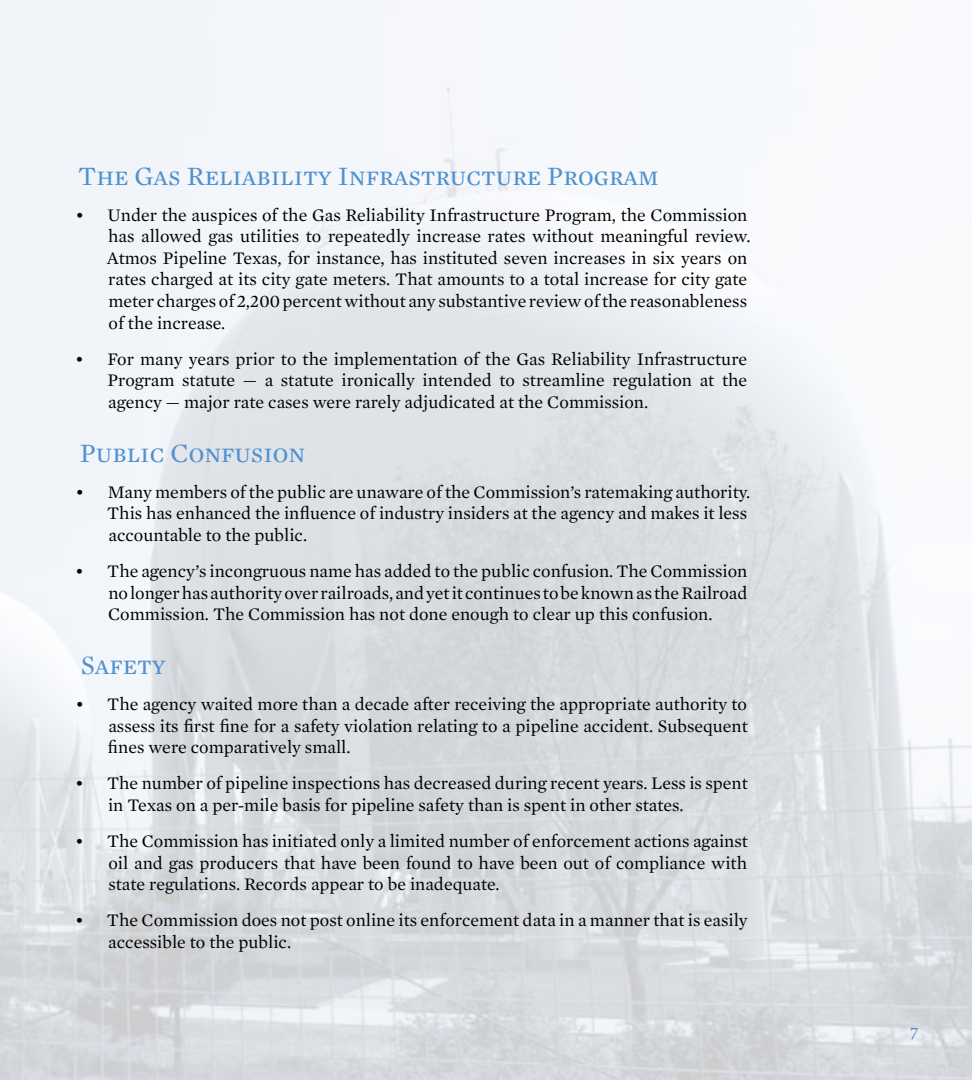
<style>
.page{position:relative;width:972px;height:1080px;background:#fff}
.page>*{position:absolute;margin:0;border:0;box-sizing:border-box;transform-origin:0 0}
.t1{font:27px "Mercury Text G1 Roman SC";color:#5091cd}
.t2{font:18px/21.6px "Mercury Text G1 Roman";color:#000}
.t3{font:18px "Mercury Text G1 Roman SC";color:#5091cd}
</style>
<div class="page">
<h1 class="t1" style="left:78px;top:160px;width:582px">The Gas Reliability Infrastructure Program</h1>
<p class="t2" style="left:107px;top:204px;width:645px;text-indent:-32px">• Under the auspices of the Gas Reliability Infrastructure Program, the Commission has allowed gas utilities to repeatedly increase rates without meaningful review.<br>Atmos Pipeline Texas, for instance, has instituted seven increases in six years on rates charged at its city gate meters. That amounts to a total increase for city gate meter charges of 2,200percentwithout any substantive reviewofthe reasonableness of the increase.</p>
<p class="t2" style="left:107px;top:348px;width:641px;text-align:justify;text-indent:-32px">• For many years prior to the implementation of the Gas Reliability Infrastructure Program statute — a statute ironically intended to streamline regulation at the agency — major rate cases were rarely adjudicated at the Commission.</p>
<h1 class="t1" style="left:80px;top:437px;width:227px">Public Confusion</h1>
<p class="t2" style="left:107px;top:481px;width:645px;text-indent:-32px">• Many members of the public are unaware of the Commission’s ratemaking authority.<br>This has enhanced the influence of industry insiders at the agency and makes it less accountable to the public.</p>
<p class="t2" style="left:108px;top:560px;width:641px;text-align:justify;text-indent:-33px">• The agency’s incongruous name has added to the public confusion. The Commission nolongerhasauthorityover railroads,andyetitcontinues tobeknownas theRailroad Commission. The Commission has not done enough to clear up this confusion.</p>
<h1 class="t1" style="left:81px;top:649px;width:87px">Safety</h1>
<p class="t2" style="left:108px;top:693px;width:642px;text-align:justify;text-indent:-32px">• The agency waited more than a decade after receiving the appropriate authority to assess its first fine for a safety violation relating to a pipeline accident. Subsequent fines were comparatively small.</p>
<p class="t2" style="left:108px;top:773px;width:641px;text-indent:-33px">• The number of pipeline inspections has decreased during recent years. Less is spent in Texas on a per-mile basis for pipeline safety than is spent in other states.</p>
<p class="t2" style="left:108px;top:830px;width:641px;text-align:justify;text-indent:-33px">• The Commission has initiated only a limited number of enforcement actions against oil and gas producers that have been found to have been out of compliance with state regulations. Records appear to be inadequate.</p>
<p class="t2" style="left:108px;top:909px;width:641px;text-indent:-33px">• The Commission does not post online its enforcement data in a manner that is easily accessible to the public.</p>
<p class="t3" style="left:910px;top:1023px;width:10px">7</p>
</div>
